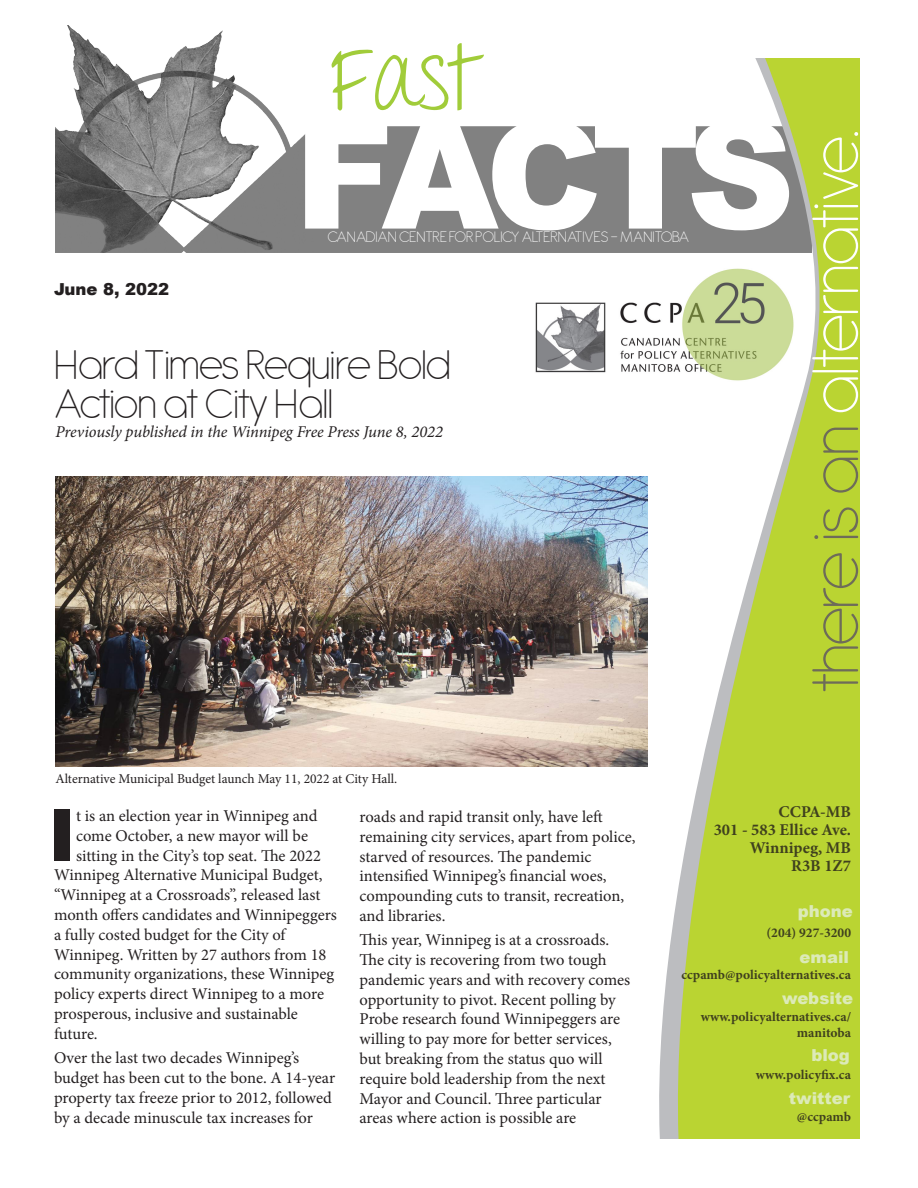
<style>
.page{position:relative;width:918px;height:1188px;background:#fff}
.page>*{position:absolute;margin:0;border:0;box-sizing:border-box;transform-origin:0 0}
.t1{font:900 150px "Arial";letter-spacing:-.085em;color:#fff}
.t2{font:90px "Throw My Hands Upinthe Air";color:#a1cc3a}
.t3{font:200 72px "Antipasto";letter-spacing:-.04em;color:#fff}
.t4{font:900 71.85px "Arial";color:#231f20}
.t5{font:200 45px/39px "Antipasto";letter-spacing:-.04em;color:#231f20}
.t6{font:16.5px/19.8px "Minion Pro";color:#231f20}
.t7{font:italic 16.5px "Minion Pro";letter-spacing:-.01em;color:#231f20}
.t8{font:200 16.5px "Antipasto";color:#fff}
.t9{font:700 16.5px "Minion Pro";color:#40411e}
.t10{font:900 16.5px "Arial";color:#dceab8}
.t11{font:900 16.5px "Arial";color:#231f20}
.t12{font:700 13.5px/16.5px "Minion Pro";color:#40411e;text-align:right}
.t13{font:13.5px "Minion Pro";color:#231f20}
.s1{color:#6e6c59}
</style>
<div class="page">
<img style="left:535px;top:302px;width:113px;height:71px">
<img style="left:55px;top:25px;width:593px;height:228px">
<svg style="left:648px;top:126px;width:14px;height:1012px"></svg>
<svg style="left:662px;top:58px;width:198px;height:1080px;fill:#bad432"></svg>
<img style="left:55px;top:476px;width:593px;height:291px">
<p class="t2" style="left:329px;top:25px;width:151px">Fast</p>
<p class="t11" style="left:54px;top:280px;width:117px">June 8, 2022</p>
<p class="t1" style="left:294px;top:92px;width:502px">FACTS</p>
<p class="t8" style="left:328px;top:227px;width:363px">CANADIAN CENTRE FOR POLICY ALTERNATIVES - MANITOBA</p>
<p class="t5" style="left:54px;top:346px;width:398px">Hard Times Require Bold<br>Action at City Hall</p>
<p class="t7" style="left:55px;top:420px;width:389px">Previously published in the Winnipeg Free Press June 8, 2022</p>
<p class="t3" style="left:794px;top:693px;width:566px;rotate:-90deg"><span class="s1">there is an</span> alternative.</p>
<p class="t13" style="left:55px;top:769px;width:343px">Alternative Municipal Budget launch May 11, 2022 at City Hall.</p>
<p class="t4" style="left:48px;top:795px;width:29px">I</p>
<p class="t6" style="left:76px;top:806px;width:243px">t is an election year in Winnipeg and</p>
<p class="t6" style="left:76px;top:826px;width:233px">come October, a new mayor will be</p>
<p class="t6" style="left:76px;top:846px;width:247px">sitting in the City’s top seat. The 2022</p>
<p class="t6" style="left:54px;top:865px;width:270px">Winnipeg Alternative Municipal Budget,</p>
<p class="t6" style="left:54px;top:885px;width:268px">“Winnipeg at a Crossroads”, released last</p>
<p class="t6" style="left:54px;top:905px;width:284px">month offers candidates and Winnipeggers</p>
<p class="t6" style="left:54px;top:925px;width:233px">a fully costed budget for the City of</p>
<p class="t6" style="left:54px;top:945px;width:274px">Winnipeg. Written by 27 authors from 18</p>
<p class="t6" style="left:54px;top:964px;width:282px">community organizations, these Winnipeg</p>
<p class="t6" style="left:54px;top:984px;width:272px">policy experts direct Winnipeg to a more</p>
<p class="t6" style="left:54px;top:1004px;width:245px">prosperous, inclusive and sustainable</p>
<p class="t6" style="left:54px;top:1024px;width:45px">future.</p>
<p class="t6" style="left:54px;top:1048px;width:283px">Over the last two decades Winnipeg’s budget has been cut to the bone. A 14-year property tax freeze prior to 2012, followed by a decade minuscule tax increases for</p>
<p class="t6" style="left:360px;top:807px;width:278px">roads and rapid transit only, have left remaining city services, apart from police, starved of resources. The pandemic intensified Winnipeg’s financial woes, compounding cuts to transit, recreation, and libraries.</p>
<p class="t6" style="left:360px;top:930px;width:272px">This year, Winnipeg is at a crossroads.<br>The city is recovering from two tough pandemic years and with recovery comes opportunity to pivot. Recent polling by Probe research found Winnipeggers are willing to pay more for better services, but breaking from the status quo will require bold leadership from the next Mayor and Council. Three particular areas where action is possible are</p>
<p class="t9" style="left:779px;top:800px;width:74px">CCPA-MB</p>
<p class="t9" style="left:714px;top:818px;width:139px">301 - 583 Ellice Ave.</p>
<p class="t9" style="left:750px;top:836px;width:103px">Winnipeg, MB</p>
<p class="t9" style="left:791px;top:854px;width:61px">R3B 1Z7</p>
<p class="t10" style="left:798px;top:902px;width:57px">phone</p>
<p class="t12" style="left:767px;top:924px;width:86px">(204) 927-3200</p>
<p class="t12" style="left:681px;top:966px;width:171px">ccpamb@policyalternatives.ca</p>
<p class="t12" style="left:701px;top:1008px;width:152px">www.policyalternatives.ca/ manitoba</p>
<p class="t12" style="left:756px;top:1067px;width:97px">www.policyfix.ca</p>
<p class="t12" style="left:797px;top:1109px;width:56px">@ccpamb</p>
<p class="t10" style="left:800px;top:947px;width:51px">email</p>
<p class="t10" style="left:782px;top:989px;width:73px">website</p>
<p class="t10" style="left:811px;top:1046px;width:40px">blog</p>
<p class="t10" style="left:789px;top:1089px;width:63px">twitter</p>
</div>
